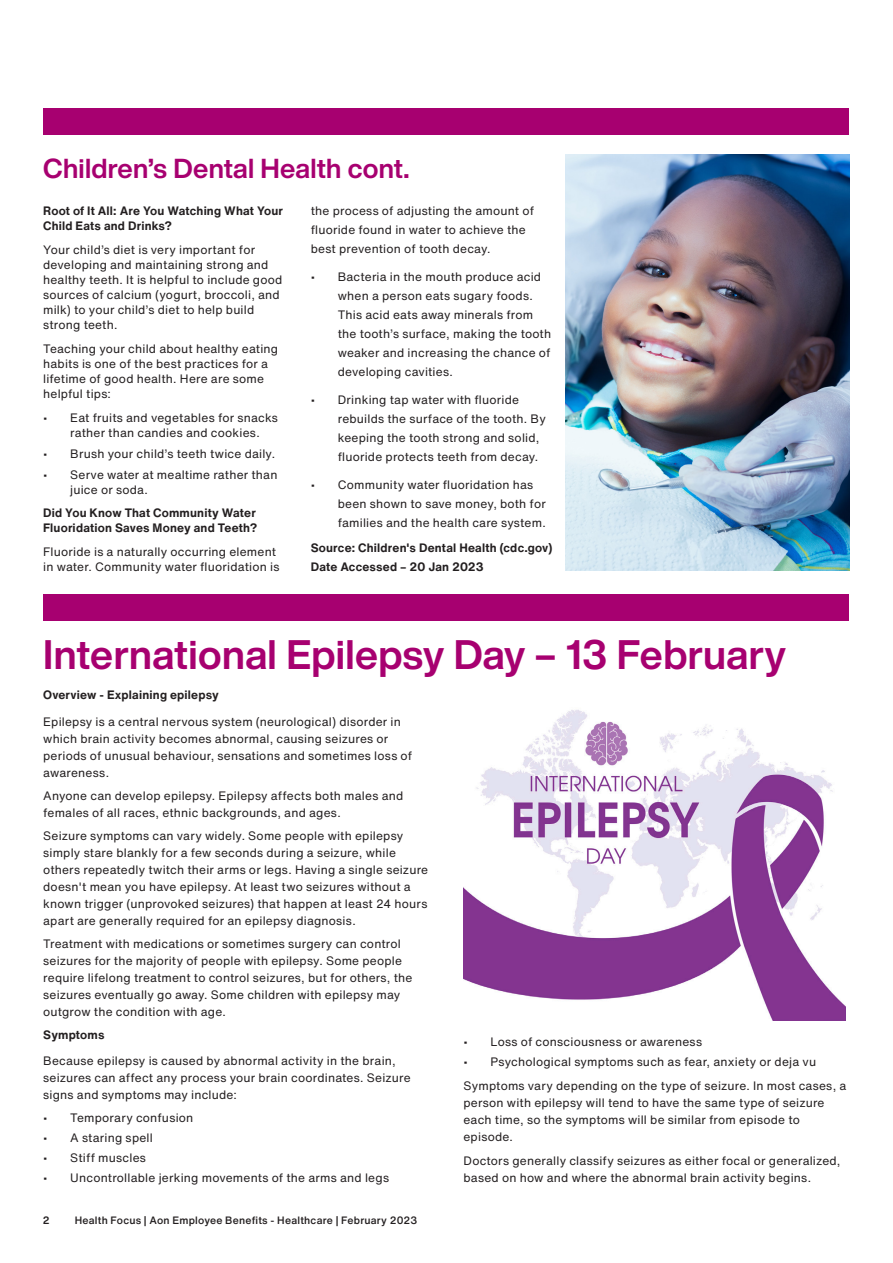
<style>
.page{position:relative;width:893px;height:1263px;background:#fff}
.page>*{position:absolute;margin:0;border:0;box-sizing:border-box;transform-origin:0 0}
.Issue___Date{font:700 40.5px "Helvetica Now Display";letter-spacing:.01em;color:#a70070}
.Issue___Date-2{font:700 27px "Helvetica Now Display";letter-spacing:.01em;color:#a70070}
.Body_Copy{font:12px/17px "Helvetica Now Text";letter-spacing:.015em;color:#231f20}
.Body_Copy-2{font:700 12px/15px "Helvetica Now Text";letter-spacing:.015em;color:#231f20}
.t1{font:500 10.5px "Helvetica Now Text";letter-spacing:.02em;color:#231f20}
.t2{font:700 10.5px "Helvetica Now Display";color:#231f20}
</style>
<div class="page">
<div style="left:43px;top:108px;width:806px;height:26px;background:#a70070"></div>
<div style="left:43px;top:594px;width:806px;height:27px;background:#a70070"></div>
<img style="left:463px;top:710px;width:383px;height:310px">
<img style="left:566px;top:154px;width:284px;height:416px">
<p class="Issue___Date-2" style="left:43px;top:150px;width:368px">Children’s Dental Health cont.</p>
<p class="Body_Copy-2" style="left:43px;top:203px;width:241px">Root of It All: Are You Watching What Your<br>Child Eats and Drinks?</p>
<p class="Body_Copy" style="left:43px;top:242px;width:241px;line-height:15px">Your child’s diet is very important for developing and maintaining strong and healthy teeth. It is helpful to include good sources of calcium (yogurt, broccoli, and milk) to your child’s diet to help build strong teeth.</p>
<p class="Body_Copy" style="left:43px;top:341px;width:237px;line-height:15px">Teaching your child about healthy eating habits is one of the best practices for a lifetime of good health. Here are some helpful tips:</p>
<p class="Body_Copy" style="left:70px;top:410px;width:209px;line-height:15px;text-indent:-27px">• Eat fruits and vegetables for snacks rather than candies and cookies.</p>
<p class="Body_Copy" style="left:43px;top:445px;width:233px">• Brush your child’s teeth twice daily.</p>
<p class="Body_Copy" style="left:70px;top:467px;width:209px;line-height:15px;text-indent:-27px">• Serve water at mealtime rather than juice or soda.</p>
<p class="Body_Copy-2" style="left:43px;top:505px;width:215px">Did You Know That Community Water<br>Fluoridation Saves Money and Teeth?</p>
<p class="Body_Copy" style="left:43px;top:544px;width:238px;line-height:15px">Fluoride is a naturally occurring element in water. Community water fluoridation is</p>
<p class="Body_Copy" style="left:311px;top:201px;width:225px;line-height:18.9px">the process of adjusting the amount of fluoride found in water to achieve the best prevention of tooth decay.</p>
<p class="Body_Copy" style="left:338px;top:267px;width:215px;line-height:18.9px;text-indent:-27px">• Bacteria in the mouth produce acid when a person eats sugary foods.<br>This acid eats away minerals from the tooth’s surface, making the tooth weaker and increasing the chance of developing cavities.</p>
<p class="Body_Copy" style="left:338px;top:390px;width:210px;line-height:18.9px;text-indent:-27px">• Drinking tap water with fluoride rebuilds the surface of the tooth. By keeping the tooth strong and solid, fluoride protects teeth from decay.</p>
<p class="Body_Copy" style="left:338px;top:475px;width:210px;line-height:18.9px;text-indent:-27px">• Community water fluoridation has been shown to save money, both for families and the health care system.</p>
<p class="Body_Copy-2" style="left:311px;top:538px;width:243px;line-height:18.9px">Source: Children's Dental Health (cdc.gov)<br>Date Accessed – 20 Jan 2023</p>
<p class="Issue___Date" style="left:43px;top:627px;width:744px">International Epilepsy Day – 13 February</p>
<p class="Body_Copy-2" style="left:43px;top:688px;width:177px">Overview - Explaining epilepsy</p>
<p class="Body_Copy" style="left:43px;top:713px;width:370px">Epilepsy is a central nervous system (neurological) disorder in which brain activity becomes abnormal, causing seizures or periods of unusual behaviour, sensations and sometimes loss of awareness.</p>
<p class="Body_Copy" style="left:43px;top:787px;width:362px">Anyone can develop epilepsy. Epilepsy affects both males and females of all races, ethnic backgrounds, and ages.</p>
<p class="Body_Copy" style="left:43px;top:827px;width:386px">Seizure symptoms can vary widely. Some people with epilepsy simply stare blankly for a few seconds during a seizure, while others repeatedly twitch their arms or legs. Having a single seizure doesn't mean you have epilepsy. At least two seizures without a known trigger (unprovoked seizures) that happen at least 24 hours apart are generally required for an epilepsy diagnosis.</p>
<p class="Body_Copy" style="left:43px;top:935px;width:371px">Treatment with medications or sometimes surgery can control seizures for the majority of people with epilepsy. Some people require lifelong treatment to control seizures, but for others, the seizures eventually go away. Some children with epilepsy may outgrow the condition with age.</p>
<p class="Body_Copy-2" style="left:43px;top:1027px;width:63px">Symptoms</p>
<p class="Body_Copy" style="left:43px;top:1052px;width:369px">Because epilepsy is caused by abnormal activity in the brain, seizures can affect any process your brain coordinates. Seizure signs and symptoms may include:</p>
<p class="Body_Copy" style="left:43px;top:1109px;width:152px">• Temporary confusion</p>
<p class="Body_Copy" style="left:43px;top:1129px;width:111px">• A staring spell</p>
<p class="Body_Copy" style="left:43px;top:1149px;width:104px">• Stiff muscles</p>
<p class="Body_Copy" style="left:43px;top:1169px;width:347px">• Uncontrollable jerking movements of the arms and legs</p>
<p class="t2" style="left:43px;top:1213px;width:8px">2</p>
<p class="t1" style="left:75px;top:1213px;width:344px">Health Focus | Aon Employee Benefits - Healthcare | February 2023</p>
<p class="Body_Copy" style="left:463px;top:1033px;width:240px">• Loss of consciousness or awareness</p>
<p class="Body_Copy" style="left:463px;top:1053px;width:354px">• Psychological symptoms such as fear, anxiety or deja vu</p>
<p class="Body_Copy" style="left:463px;top:1077px;width:384px">Symptoms vary depending on the type of seizure. In most cases, a person with epilepsy will tend to have the same type of seizure each time, so the symptoms will be similar from episode to episode.</p>
<p class="Body_Copy" style="left:463px;top:1152px;width:379px">Doctors generally classify seizures as either focal or generalized, based on how and where the abnormal brain activity begins.</p>
</div>
